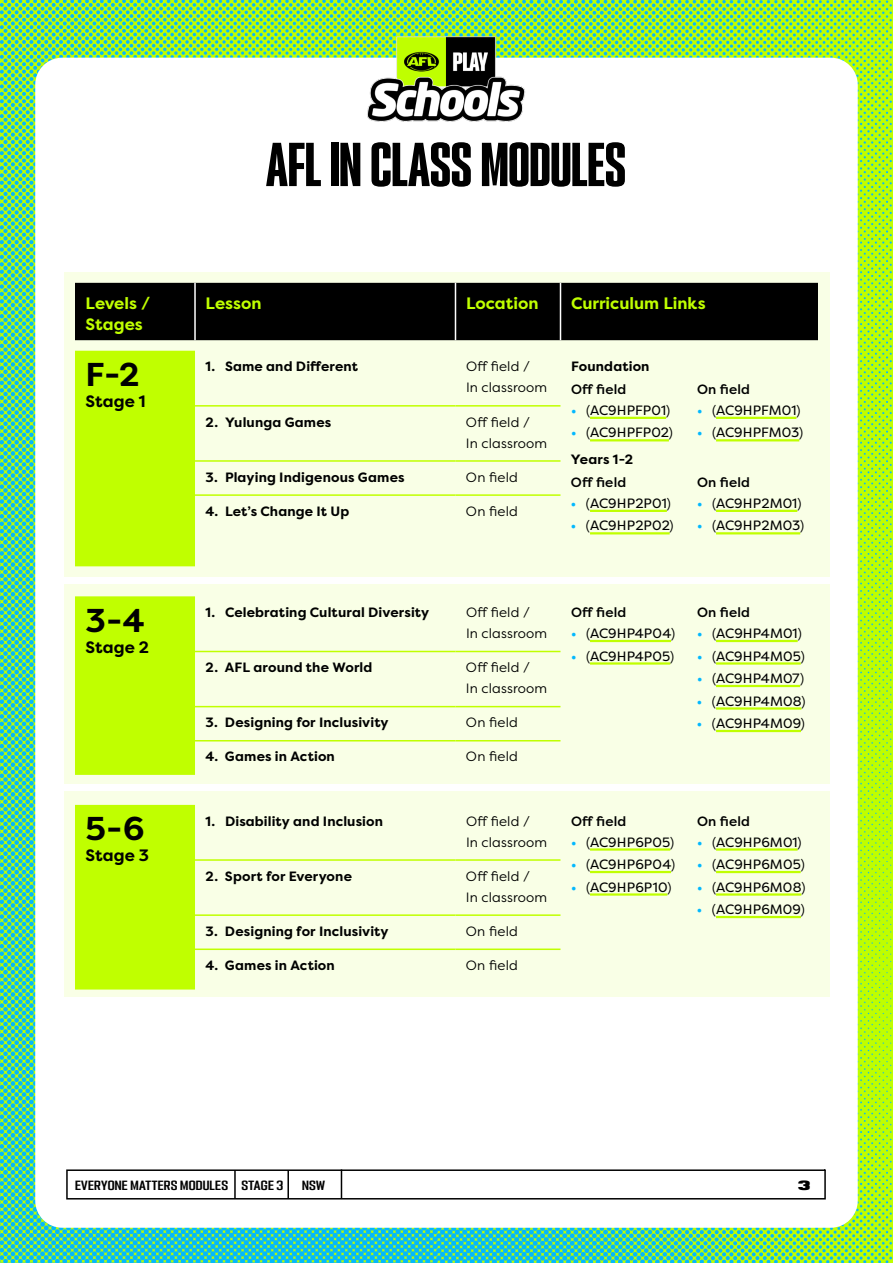
<style>
.page{position:relative;width:893px;height:1263px;background:#fff}
.page>*{position:absolute;margin:0;border:0;box-sizing:border-box;transform-origin:0 0}
.t1{font:55.5px "PODIUM Sharp 2.10";letter-spacing:-.005em;color:#000}
.t2{font:700 33px "Filson Pro";color:#000}
.t3{font:700 16.5px/21px "Filson Pro";color:#c0ff00}
.t4{font:700 16.5px "Filson Pro";letter-spacing:.005em;color:#000}
.t5{font:13.5px/27px "Filson Pro";letter-spacing:.005em;color:#000}
.t6{font:700 13.5px "Filson Pro";letter-spacing:.01em;color:#000}
.t7{font:13.5px/21px "Filson Pro";letter-spacing:.01em;color:#000}
.t8{font:500 13.5px "Filson Pro";letter-spacing:.015em;color:#000}
.t9{font:12px "PODIUM Sharp 4.9";letter-spacing:.015em;color:#000}
.t10{font:12px "PODIUM Sharp 7.12";color:#000}
.s1{font-weight:700;color:#03b8ff}
.s2{font-style:inherit}
.s3{font-weight:700}
</style>
<div class="page">
<img style="left:0;top:0;width:893px;height:1263px">
<div style="left:35px;top:58px;width:823px;height:1170px;background:#fff;border-radius:27px"></div>
<svg style="left:66px;top:1169px;width:760px;height:31px"></svg>
<img style="left:332px;top:0;width:229px;height:122px">
<div style="left:64px;top:272px;width:765px;height:305px;background:#f9ffe6"></div>
<div style="left:64px;top:584px;width:765px;height:200px;background:#f9ffe6"></div>
<div style="left:64px;top:791px;width:765px;height:206px;background:#f9ffe6"></div>
<div style="left:75px;top:283px;width:743px;height:57px;background:#000"></div>
<svg style="left:75px;top:351px;width:120px;height:638px;fill:#c0ff00"></svg>
<hr style="left:194px;top:283px;width:2px;height:57px;background:#fff">
<hr style="left:455px;top:283px;width:1px;height:57px;background:#fff">
<hr style="left:560px;top:283px;width:1px;height:57px;background:#fff">
<hr style="left:195px;top:405px;width:260px;height:2px;background:#c0ff00">
<hr style="left:455px;top:405px;width:105px;height:2px;background:#c0ff00">
<hr style="left:195px;top:460px;width:260px;height:2px;background:#c0ff00">
<hr style="left:455px;top:460px;width:105px;height:2px;background:#c0ff00">
<hr style="left:195px;top:494px;width:260px;height:2px;background:#c0ff00">
<hr style="left:455px;top:494px;width:105px;height:2px;background:#c0ff00">
<hr style="left:195px;top:651px;width:260px;height:1px;background:#c0ff00">
<hr style="left:455px;top:651px;width:105px;height:1px;background:#c0ff00">
<hr style="left:195px;top:706px;width:260px;height:1px;background:#c0ff00">
<hr style="left:455px;top:706px;width:105px;height:1px;background:#c0ff00">
<hr style="left:195px;top:740px;width:260px;height:1px;background:#c0ff00">
<hr style="left:455px;top:740px;width:105px;height:1px;background:#c0ff00">
<hr style="left:195px;top:859px;width:260px;height:2px;background:#c0ff00">
<hr style="left:455px;top:859px;width:105px;height:2px;background:#c0ff00">
<hr style="left:195px;top:914px;width:260px;height:2px;background:#c0ff00">
<hr style="left:455px;top:914px;width:105px;height:2px;background:#c0ff00">
<hr style="left:195px;top:948px;width:260px;height:2px;background:#c0ff00">
<hr style="left:455px;top:948px;width:105px;height:2px;background:#c0ff00">
<hr style="left:590px;top:417px;width:76px;height:2px;background:#c0ff00">
<hr style="left:590px;top:439px;width:79px;height:2px;background:#c0ff00">
<hr style="left:590px;top:510px;width:77px;height:2px;background:#c0ff00">
<hr style="left:590px;top:532px;width:80px;height:2px;background:#c0ff00">
<hr style="left:716px;top:417px;width:80px;height:2px;background:#c0ff00">
<hr style="left:716px;top:439px;width:83px;height:2px;background:#c0ff00">
<hr style="left:716px;top:510px;width:81px;height:2px;background:#c0ff00">
<hr style="left:716px;top:532px;width:84px;height:2px;background:#c0ff00">
<hr style="left:590px;top:640px;width:81px;height:2px;background:#c0ff00">
<hr style="left:590px;top:662px;width:80px;height:3px;background:#c0ff00">
<hr style="left:716px;top:640px;width:82px;height:2px;background:#c0ff00">
<hr style="left:716px;top:662px;width:85px;height:3px;background:#c0ff00">
<hr style="left:716px;top:685px;width:84px;height:2px;background:#c0ff00">
<hr style="left:716px;top:707px;width:85px;height:3px;background:#c0ff00">
<hr style="left:716px;top:730px;width:85px;height:2px;background:#c0ff00">
<hr style="left:590px;top:848px;width:80px;height:3px;background:#c0ff00">
<hr style="left:590px;top:871px;width:81px;height:2px;background:#c0ff00">
<hr style="left:590px;top:893px;width:77px;height:3px;background:#c0ff00">
<hr style="left:716px;top:848px;width:82px;height:3px;background:#c0ff00">
<hr style="left:716px;top:871px;width:85px;height:2px;background:#c0ff00">
<hr style="left:716px;top:893px;width:85px;height:3px;background:#c0ff00">
<hr style="left:716px;top:916px;width:85px;height:2px;background:#c0ff00">
<h1 class="t1" style="left:266px;top:129px;width:361px">AFL IN CLASS MODULES</h1>
<p class="t3" style="left:86px;top:293px;width:66px">Levels /<br>Stages</p>
<p class="t3" style="left:206px;top:293px;width:58px">Lesson</p>
<p class="t3" style="left:466px;top:293px;width:74px">Location</p>
<p class="t3" style="left:571px;top:293px;width:136px">Curriculum Links</p>
<h2 class="t2" style="left:86px;top:354px;width:55px">F-2</h2>
<p class="t4" style="left:86px;top:391px;width:62px">Stage 1</p>
<p class="t6" style="left:206px;top:358px;width:154px">1. Same and Different</p>
<p class="t7" style="left:466px;top:356px;width:83px">Off field /<br>In classroom</p>
<p class="t6" style="left:571px;top:358px;width:80px">Foundation</p>
<p class="t8" style="left:571px;top:380px;width:57px">Off field</p>
<p class="t5" style="left:571px;top:396px;width:101px"><span class="s1">•</span> <span class="s2">(</span>AC9HPFP01<span class="s2">)</span></p>
<p class="t5" style="left:571px;top:419px;width:103px"><span class="s1">•</span> <span class="s2">(</span>AC9HPFP02<span class="s2">)<br></span><span class="s3">Years 1-2</span></p>
<p class="t8" style="left:571px;top:473px;width:57px">Off field</p>
<p class="t5" style="left:571px;top:489px;width:101px"><span class="s1">•</span> <span class="s2">(</span>AC9HP2P01<span class="s2">)</span></p>
<p class="t5" style="left:571px;top:512px;width:104px"><span class="s1">•</span> <span class="s2">(</span>AC9HP2P02<span class="s2">)</span></p>
<p class="t8" style="left:697px;top:380px;width:55px">On field</p>
<p class="t5" style="left:697px;top:396px;width:105px"><span class="s1">•</span> <span class="s2">(</span>AC9HPFM01<span class="s2">)</span></p>
<p class="t5" style="left:697px;top:419px;width:108px"><span class="s1">•</span> <span class="s2">(</span>AC9HPFM03<span class="s2">)</span></p>
<p class="t8" style="left:697px;top:473px;width:55px">On field</p>
<p class="t5" style="left:697px;top:489px;width:106px"><span class="s1">•</span> <span class="s2">(</span>AC9HP2M01<span class="s2">)</span></p>
<p class="t5" style="left:697px;top:512px;width:109px"><span class="s1">•</span> <span class="s2">(</span>AC9HP2M03<span class="s2">)</span></p>
<p class="t6" style="left:205px;top:413px;width:127px">2. Yulunga Games</p>
<p class="t7" style="left:466px;top:411px;width:83px">Off field /<br>In classroom</p>
<p class="t6" style="left:205px;top:468px;width:201px">3. Playing Indigenous Games</p>
<p class="t7" style="left:466px;top:466px;width:53px">On field</p>
<p class="t6" style="left:205px;top:502px;width:145px">4. Let’s Change It Up</p>
<p class="t7" style="left:466px;top:500px;width:53px">On field</p>
<h2 class="t2" style="left:85px;top:599px;width:60px">3-4</h2>
<p class="t4" style="left:85px;top:636px;width:65px">Stage 2</p>
<h2 class="t2" style="left:85px;top:808px;width:61px">5-6</h2>
<p class="t4" style="left:85px;top:845px;width:65px">Stage 3</p>
<p class="t6" style="left:205px;top:604px;width:225px">1. Celebrating Cultural Diversity</p>
<p class="t7" style="left:466px;top:601px;width:83px">Off field /<br>In classroom</p>
<p class="t8" style="left:571px;top:603px;width:57px">Off field</p>
<p class="t5" style="left:571px;top:620px;width:106px"><span class="s1">•</span> <span class="s2">(</span>AC9HP4P04<span class="s2">)</span></p>
<p class="t5" style="left:571px;top:642px;width:105px"><span class="s1">•</span> <span class="s2">(</span>AC9HP4P05<span class="s2">)</span></p>
<p class="t6" style="left:205px;top:659px;width:168px">2. AFL around the World</p>
<p class="t7" style="left:466px;top:656px;width:83px">Off field /<br>In classroom</p>
<p class="t6" style="left:205px;top:714px;width:185px">3. Designing for Inclusivity</p>
<p class="t7" style="left:466px;top:712px;width:53px">On field</p>
<p class="t6" style="left:205px;top:748px;width:131px">4. Games in Action</p>
<p class="t7" style="left:466px;top:746px;width:53px">On field</p>
<p class="t6" style="left:205px;top:812px;width:179px">1. Disability and Inclusion</p>
<p class="t7" style="left:466px;top:810px;width:83px">Off field /<br>In classroom</p>
<p class="t8" style="left:571px;top:811px;width:57px">Off field</p>
<p class="t5" style="left:571px;top:828px;width:105px"><span class="s1">•</span> <span class="s2">(</span>AC9HP6P05<span class="s2">)</span></p>
<p class="t5" style="left:571px;top:851px;width:106px"><span class="s1">•</span> <span class="s2">(</span>AC9HP6P04<span class="s2">)</span></p>
<p class="t5" style="left:571px;top:873px;width:102px"><span class="s1">•</span> <span class="s2">(</span>AC9HP6P10<span class="s2">)</span></p>
<p class="t6" style="left:205px;top:867px;width:148px">2. Sport for Everyone</p>
<p class="t7" style="left:466px;top:865px;width:83px">Off field /<br>In classroom</p>
<p class="t6" style="left:205px;top:922px;width:185px">3. Designing for Inclusivity</p>
<p class="t7" style="left:466px;top:920px;width:53px">On field</p>
<p class="t6" style="left:205px;top:957px;width:131px">4. Games in Action</p>
<p class="t7" style="left:466px;top:954px;width:53px">On field</p>
<p class="t8" style="left:697px;top:603px;width:55px">On field</p>
<p class="t5" style="left:697px;top:620px;width:106px"><span class="s1">•</span> <span class="s2">(</span>AC9HP4M01<span class="s2">)</span></p>
<p class="t5" style="left:697px;top:642px;width:109px"><span class="s1">•</span> <span class="s2">(</span>AC9HP4M05<span class="s2">)</span></p>
<p class="t5" style="left:697px;top:665px;width:109px"><span class="s1">•</span> <span class="s2">(</span>AC9HP4M07<span class="s2">)</span></p>
<p class="t5" style="left:697px;top:687px;width:110px"><span class="s1">•</span> <span class="s2">(</span>AC9HP4M08<span class="s2">)</span></p>
<p class="t5" style="left:697px;top:710px;width:110px"><span class="s1">•</span> <span class="s2">(</span>AC9HP4M09<span class="s2">)</span></p>
<p class="t8" style="left:697px;top:811px;width:55px">On field</p>
<p class="t5" style="left:697px;top:828px;width:106px"><span class="s1">•</span> <span class="s2">(</span>AC9HP6M01<span class="s2">)</span></p>
<p class="t5" style="left:697px;top:851px;width:109px"><span class="s1">•</span> <span class="s2">(</span>AC9HP6M05<span class="s2">)</span></p>
<p class="t5" style="left:697px;top:873px;width:110px"><span class="s1">•</span> <span class="s2">(</span>AC9HP6M08<span class="s2">)</span></p>
<p class="t5" style="left:697px;top:896px;width:109px"><span class="s1">•</span> <span class="s2">(</span>AC9HP6M09<span class="s2">)</span></p>
<p class="t9" style="left:75px;top:1177px;width:210px">EVERYONE MATTERS MODULES STAGE 3</p>
<p class="t9" style="left:302px;top:1177px;width:24px">NSW</p>
<p class="t10" style="left:798px;top:1177px;width:14px">3</p>
</div>
